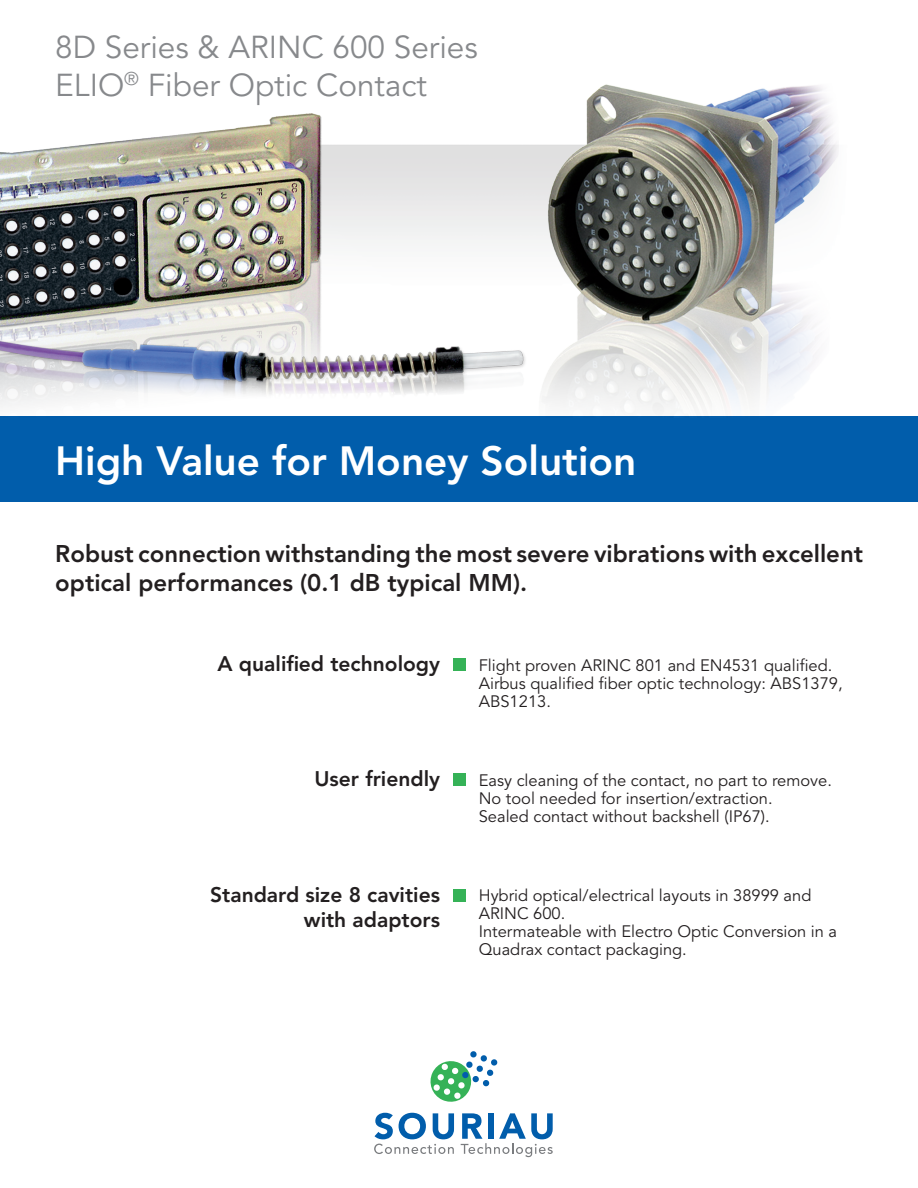
<style>
.page{position:relative;width:918px;height:1188px;background:#fff}
.page>*{position:absolute;margin:0;border:0;box-sizing:border-box;transform-origin:0 0}
.t1{font:800 40.5px "Avenir LT Std";color:#fff}
.t2{font:31.5px/37.8px "Avenir LT Std";color:#87898c}
.t3{font:800 24px/28.8px "Avenir LT Std";color:#231f20}
.t4{font:800 21px/25.2px "Avenir LT Std";color:#231f20;text-align:right}
.t5{font:16.5px/18px "Avenir LT Std";color:#231f20}
</style>
<div class="page">
<svg style="left:374px;top:1113px;width:80px;height:41px"></svg>
<svg style="left:461px;top:1113px;width:92px;height:44px"></svg>
<svg style="left:430px;top:1051px;width:68px;height:51px"></svg>
<div style="left:0;top:417px;width:918px;height:85px;background:#015dab"></div>
<div style="left:453px;top:658px;width:13px;height:13px;background:#35b257"></div>
<div style="left:453px;top:889px;width:13px;height:13px;background:#35b257"></div>
<div style="left:453px;top:773px;width:13px;height:13px;background:#35b257"></div>
<img style="left:0;top:84px;width:918px;height:333px">
<h2 class="t2" style="left:55px;top:29px;width:424px">8D Series &amp; ARINC 600 Series<br>ELIO<sup>®</sup> Fiber Optic Contact</h2>
<h1 class="t1" style="left:55px;top:436px;width:583px">High Value for Money Solution</h1>
<h3 class="t3" style="left:55px;top:540px;width:809px">Robust connection withstanding the most severe vibrations with excellent optical performances (0.1 dB typical MM).</h3>
<p class="t4" style="left:218px;top:651px;width:224px">A qualified technology</p>
<p class="t5" style="left:479px;top:656px;width:365px">Flight proven ARINC 801 and EN4531 qualified.<br>Airbus qualified fiber optic technology: ABS1379,<br>ABS1213.</p>
<p class="t4" style="left:314px;top:766px;width:127px">User friendly</p>
<p class="t5" style="left:479px;top:772px;width:355px">Easy cleaning of the contact, no part to remove.<br>No tool needed for insertion/extraction.<br>Sealed contact without backshell (IP67).</p>
<p class="t4" style="left:210px;top:882px;width:231px">Standard size 8 cavities with adaptors</p>
<p class="t5" style="left:479px;top:887px;width:360px">Hybrid optical/electrical layouts in 38999 and ARINC 600.<br>Intermateable with Electro Optic Conversion in a Quadrax contact packaging.</p>
</div>
